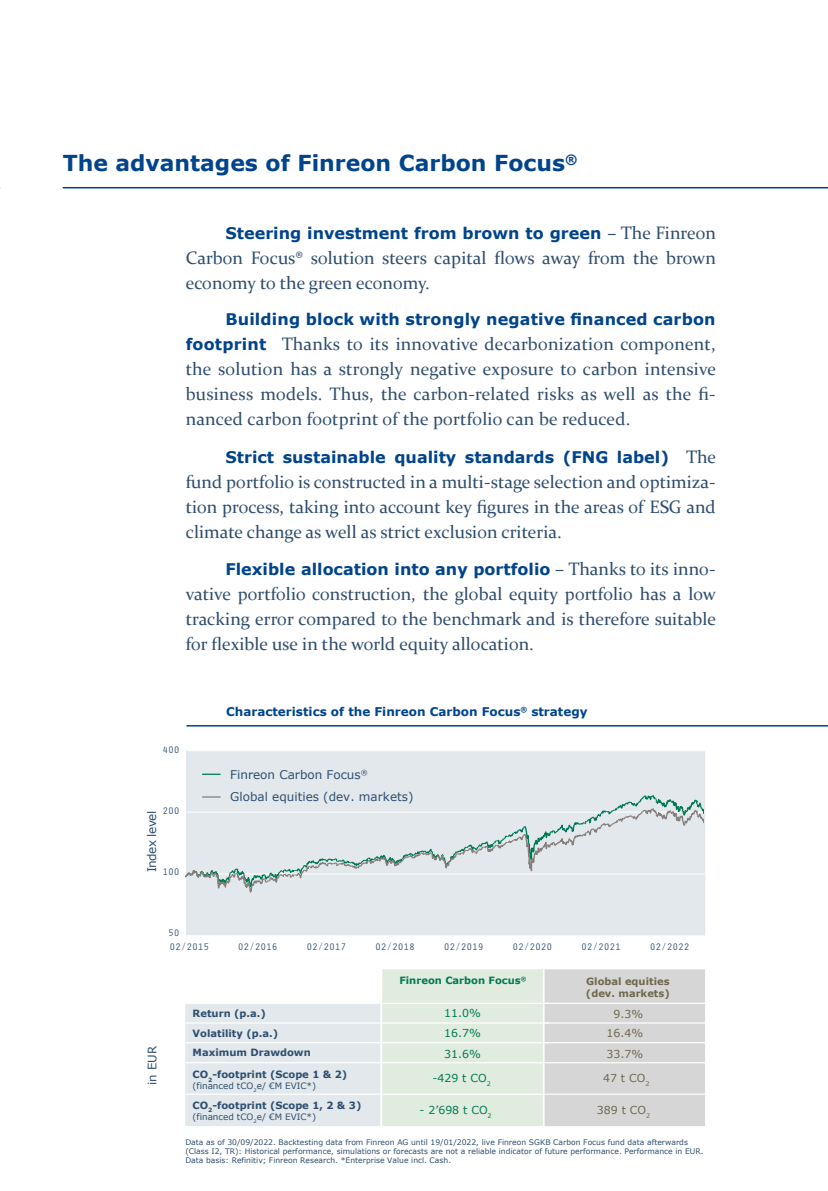
<style>
.page{position:relative;width:828px;height:1191px;background:#fff}
.page>*{position:absolute;margin:0;border:0;box-sizing:border-box;transform-origin:0 0}
.t1{font:700 22px "Verdana";color:#01448c}
.t2{font:18px/25px "Constantia";color:#2f4e6f;text-align:justify}
.t3{font:700 16px "Verdana";color:#01448c}
.t4{font:700 12px "Verdana";color:#01448c}
.t5{font:12px/22.2px "Verdana";color:#2f4e6f}
.t6{font:12px "Verdana";letter-spacing:-.045em;color:#2f4e6f}
.t7{font:11.8px "Verdana";color:#2f4e6f}
.t8{font:11px "Verdana";color:#007a54}
.t9{font:11px "Verdana";color:#6e684e}
.t10{font:700 10px "Verdana";color:#2f4e6f}
.t11{font:700 10px/12px "Verdana";color:#6e684e}
.t12{font:700 10px "Verdana";color:#007a54}
.t13{font:9.8px/14.2px "Orator Std";letter-spacing:-.025em;color:#2f4e6f}
.t14{font:8.8px "Verdana";color:#2f4e6f}
.t15{font:7.6px/9.2px "Verdana";color:#2f4e6f}
.s1{font-family:"Constantia";font-weight:400;font-size:18px;color:#2f4e6f}
.s2{font-family:"Verdana";font-weight:700;font-size:16px;color:#01448c}
</style>
<div class="page">
<hr style="left:63px;top:187px;width:765px;height:1px;background:#01448c">
<hr style="left:186px;top:725px;width:642px;height:1px;background:#01448c">
<svg style="left:185px;top:969px;width:520px;height:157px;background:#e1e6e2"></svg>
<hr style="left:185px;top:1062px;width:195px;height:1px;background:#fff">
<hr style="left:544px;top:1062px;width:161px;height:1px;background:#fff">
<hr style="left:382px;top:1062px;width:161px;height:1px;background:#fff">
<hr style="left:185px;top:1093px;width:195px;height:1px;background:#fff">
<hr style="left:544px;top:1093px;width:161px;height:1px;background:#fff">
<hr style="left:382px;top:1093px;width:161px;height:1px;background:#fff">
<div style="left:186px;top:750px;width:519px;height:185px;background:#e2e8eb"></div>
<hr style="left:187px;top:873px;width:518px;height:1px;background:#fff">
<hr style="left:187px;top:811px;width:518px;height:1px;background:#fff">
<hr style="left:187px;top:750px;width:518px;height:1px;background:#fff">
<svg style="left:202px;top:795px;width:500px;height:13px"></svg>
<svg style="left:185px;top:808px;width:519px;height:85px"></svg>
<svg style="left:203px;top:773px;width:17px;height:2px"></svg>
<svg style="left:203px;top:796px;width:17px;height:1px"></svg>
<p class="t1" style="left:63px;top:148px;width:516px">The advantages of Finreon Carbon Focus<sup>®</sup></p>
<p class="t3" style="left:225px;top:221px;width:492px">Steering investment from brown to green <span class="s1">– The Finreon</span></p>
<p class="t2" style="left:186px;top:244px;width:532px">Carbon Focus® solution steers capital flows away from the brown economy to the green economy.</p>
<p class="t3" style="left:225px;top:308px;width:492px">Building block with strongly negative financed carbon</p>
<p class="t2" style="left:186px;top:331px;width:532px"><span class="s2">footprint</span> Thanks to its innovative decarbonization component, the solution has a strongly negative exposure to carbon intensive business models. Thus, the carbon-related risks as well as the fi&shy;nanced carbon footprint of the portfolio can be reduced.</p>
<p class="t3" style="left:225px;top:445px;width:492px">Strict sustainable quality standards (FNG label) <span class="s1">The</span></p>
<p class="t2" style="left:186px;top:468px;width:531px">fund portfolio is constructed in a multi-stage selection and optimiza&shy;tion process, taking into account key figures in the areas of ESG and climate change as well as strict exclusion criteria.</p>
<p class="t3" style="left:225px;top:558px;width:492px">Flexible allocation into any portfolio <span class="s1">– Thanks to its inno-</span></p>
<p class="t2" style="left:186px;top:581px;width:532px">vative portfolio construction, the global equity portfolio has a low tracking error compared to the benchmark and is therefore suitable for flexible use in the world equity allocation.</p>
<p class="t13" style="left:162px;top:742px;width:19px">400</p>
<p class="t13" style="left:162px;top:803px;width:19px">200</p>
<p class="t6" style="left:144px;top:872px;width:63px;rotate:-90deg">Index level</p>
<p class="t13" style="left:162px;top:864px;width:19px">100</p>
<p class="t4" style="left:226px;top:702px;width:363px">Characteristics of the Finreon Carbon Focus<sup>®</sup> strategy</p>
<p class="t5" style="left:230px;top:763px;width:185px">Finreon Carbon Focus<sup>®<br></sup>Global equities (dev. markets)</p>
<p class="t13" style="left:168px;top:925px;width:43px">50<br>02/2015</p>
<p class="t13" style="left:238px;top:939px;width:41px">02/2016</p>
<p class="t13" style="left:307px;top:939px;width:41px">02/2017</p>
<p class="t13" style="left:375px;top:939px;width:41px">02/2018</p>
<p class="t13" style="left:444px;top:939px;width:41px">02/2019</p>
<p class="t13" style="left:512px;top:939px;width:41px">02/2020</p>
<p class="t13" style="left:581px;top:939px;width:41px">02/2021</p>
<p class="t13" style="left:650px;top:939px;width:41px">02/2022</p>
<p class="t11" style="left:586px;top:974px;width:85px">Global equities (dev. markets)</p>
<p class="t12" style="left:399px;top:973px;width:128px">Finreon Carbon Focus<sup>®</sup></p>
<p class="t7" style="left:145px;top:1084px;width:40px;rotate:-90deg">in EUR</p>
<p class="t10" style="left:193px;top:1006px;width:75px">Return (p.a.)</p>
<p class="t8" style="left:444px;top:1006px;width:38px">11.0%</p>
<p class="t9" style="left:613px;top:1007px;width:31px">9.3%</p>
<p class="t10" style="left:193px;top:1026px;width:87px">Volatility (p.a.)</p>
<p class="t8" style="left:444px;top:1026px;width:38px">16.7%</p>
<p class="t9" style="left:606px;top:1026px;width:38px">16.4%</p>
<p class="t10" style="left:193px;top:1045px;width:120px">Maximum Drawdown</p>
<p class="t10" style="left:193px;top:1067px;width:156px">CO<sub>2</sub>-footprint (Scope 1 &amp; 2)</p>
<p class="t14" style="left:193px;top:1080px;width:125px">(financed tCO<sub>2</sub>e/ €M EVIC*)</p>
<p class="t10" style="left:193px;top:1098px;width:170px">CO<sub>2</sub>-footprint (Scope 1, 2 &amp; 3)</p>
<p class="t14" style="left:193px;top:1110px;width:125px">(financed tCO<sub>2</sub>e/ €M EVIC*)</p>
<p class="t15" style="left:185px;top:1137px;width:519px">Data as of 30/09/2022. Backtesting data from Finreon AG until 19/01/2022, live Finreon SGKB Carbon Focus fund data afterwards (Class I2, TR): Historical performance, simulations or forecasts are not a reliable indicator of future performance. Performance in EUR.<br>Data basis: Refinitiv; Finreon Research. *Enterprise Value incl. Cash.</p>
<p class="t8" style="left:444px;top:1047px;width:38px">31.6%</p>
<p class="t9" style="left:606px;top:1047px;width:38px">33.7%</p>
<p class="t8" style="left:432px;top:1071px;width:60px">-429 t CO<sub>2</sub></p>
<p class="t9" style="left:603px;top:1071px;width:48px">47 t CO<sub>2</sub></p>
<p class="t8" style="left:419px;top:1102px;width:74px">- 2’698 t CO<sub>2</sub></p>
<p class="t9" style="left:597px;top:1102px;width:55px">389 t CO<sub>2</sub></p>
</div>
